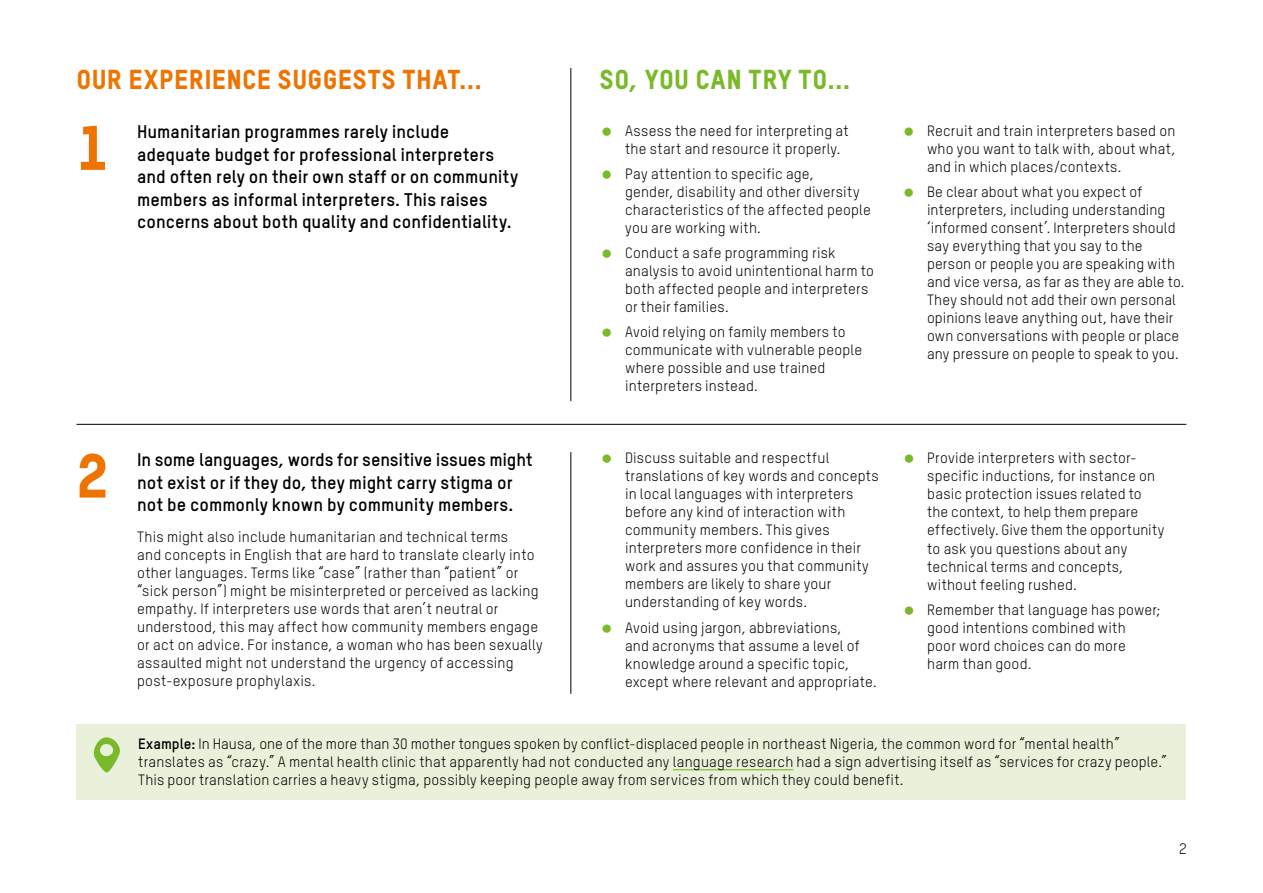
<style>
.page{position:relative;width:1263px;height:893px;background:#fff}
.page>*{position:absolute;margin:0;border:0;box-sizing:border-box;transform-origin:0 0}
.t1{font:61.5px "Oxfam TSTARPRO Headline";color:#ee7402}
.t2{font:27px "Oxfam TSTARPRO Headline";letter-spacing:.015em;color:#ee7402}
.t3{font:27px "Oxfam TSTARPRO Headline";letter-spacing:.02em;color:#7ab929}
.t4{font:700 18px/22.5px "Oxfam TSTARPRO";color:#000}
.t5{font:15px "Oxfam TSTARPRO";color:#000}
.t6{font:14.7px/18px "Oxfam TSTARPRO";letter-spacing:.015em;color:#000}
.s1{font-weight:700}
</style>
<div class="page">
<hr style="left:571px;top:68px;width:1px;height:333px;background:#000">
<hr style="left:571px;top:452px;width:1px;height:242px;background:#000">
<hr style="left:77px;top:424px;width:1109px;height:1px;background:#000">
<div style="left:77px;top:725px;width:1109px;height:75px;background:#e9f1da"></div>
<hr style="left:673px;top:769px;width:120px;height:1px;background:#7ab929">
<svg style="left:93px;top:737px;width:27px;height:36px"></svg>
<h2 class="t2" style="left:77px;top:63px;width:407px">OUR EXPERIENCE SUGGESTS THAT...</h2>
<h2 class="t3" style="left:600px;top:63px;width:252px">SO, YOU CAN TRY TO...</h2>
<h1 class="t1" style="left:77px;top:110px;width:34px">1</h1>
<p class="t6" style="left:625px;top:121px;width:225px">Assess the need for interpreting at the start and resource it properly.</p>
<p class="t6" style="left:625px;top:165px;width:247px">Pay attention to specific age,<br>gender, disability and other diversity characteristics of the affected people you are working with.</p>
<p class="t6" style="left:625px;top:244px;width:250px">Conduct a safe programming risk analysis to avoid unintentional harm to both affected people and interpreters or their families.</p>
<p class="t6" style="left:625px;top:323px;width:238px">Avoid relying on family members to communicate with vulnerable people where possible and use trained interpreters instead.</p>
<p class="t4" style="left:137px;top:120px;width:383px">Humanitarian programmes rarely include adequate budget for professional interpreters and often rely on their own staff or on community members as informal interpreters. This raises concerns about both quality and confidentiality.</p>
<h1 class="t1" style="left:77px;top:437px;width:33px">2</h1>
<p class="t4" style="left:137px;top:448px;width:397px">In some languages, words for sensitive issues might not exist or if they do, they might carry stigma or not be commonly known by community members.</p>
<p class="t6" style="left:137px;top:527px;width:407px">This might also include humanitarian and technical terms<br>and concepts in English that are hard to translate clearly into other languages. Terms like “case” (rather than “patient” or “sick person”) might be misinterpreted or perceived as lacking empathy. If interpreters use words that aren’t neutral or understood, this may affect how community members engage or act on advice. For instance, a woman who has been sexually assaulted might not understand the urgency of accessing post-exposure prophylaxis.</p>
<p class="t6" style="left:625px;top:449px;width:255px">Discuss suitable and respectful translations of key words and concepts in local languages with interpreters before any kind of interaction with community members. This gives interpreters more confidence in their work and assures you that community members are likely to share your understanding of key words.</p>
<p class="t6" style="left:625px;top:618px;width:253px">Avoid using jargon, abbreviations,<br>and acronyms that assume a level of knowledge around a specific topic, except where relevant and appropriate.</p>
<p class="t6" style="left:927px;top:121px;width:250px;text-align:justify">Recruit and train interpreters based on who you want to talk with, about what, and in which places/contexts.</p>
<p class="t6" style="left:927px;top:183px;width:259px">Be clear about what you expect of interpreters, including understanding ‘informed consent’. Interpreters should say everything that you say to the person or people you are speaking with and vice versa, as far as they are able to.<br>They should not add their own personal opinions leave anything out, have their own conversations with people or place any pressure on people to speak to you.</p>
<p class="t6" style="left:927px;top:449px;width:239px">Provide interpreters with sector&shy;specific inductions, for instance on basic protection issues related to the context, to help them prepare effectively. Give them the opportunity to ask you questions about any technical terms and concepts, without feeling rushed.</p>
<p class="t6" style="left:927px;top:600px;width:235px">Remember that language has power; good intentions combined with<br>poor word choices can do more harm than good.</p>
<p class="t6" style="left:138px;top:734px;width:1030px"><span class="s1">Example:</span> In Hausa, one of the more than 30 mother tongues spoken by conflict-displaced people in northeast Nigeria, the common word for “mental health” translates as “crazy.” A mental health clinic that apparently had not conducted any language research had a sign advertising itself as “services for crazy people.”<br>This poor translation carries a heavy stigma, possibly keeping people away from services from which they could benefit.</p>
<p class="t5" style="left:1179px;top:839px;width:9px">2</p>
</div>
